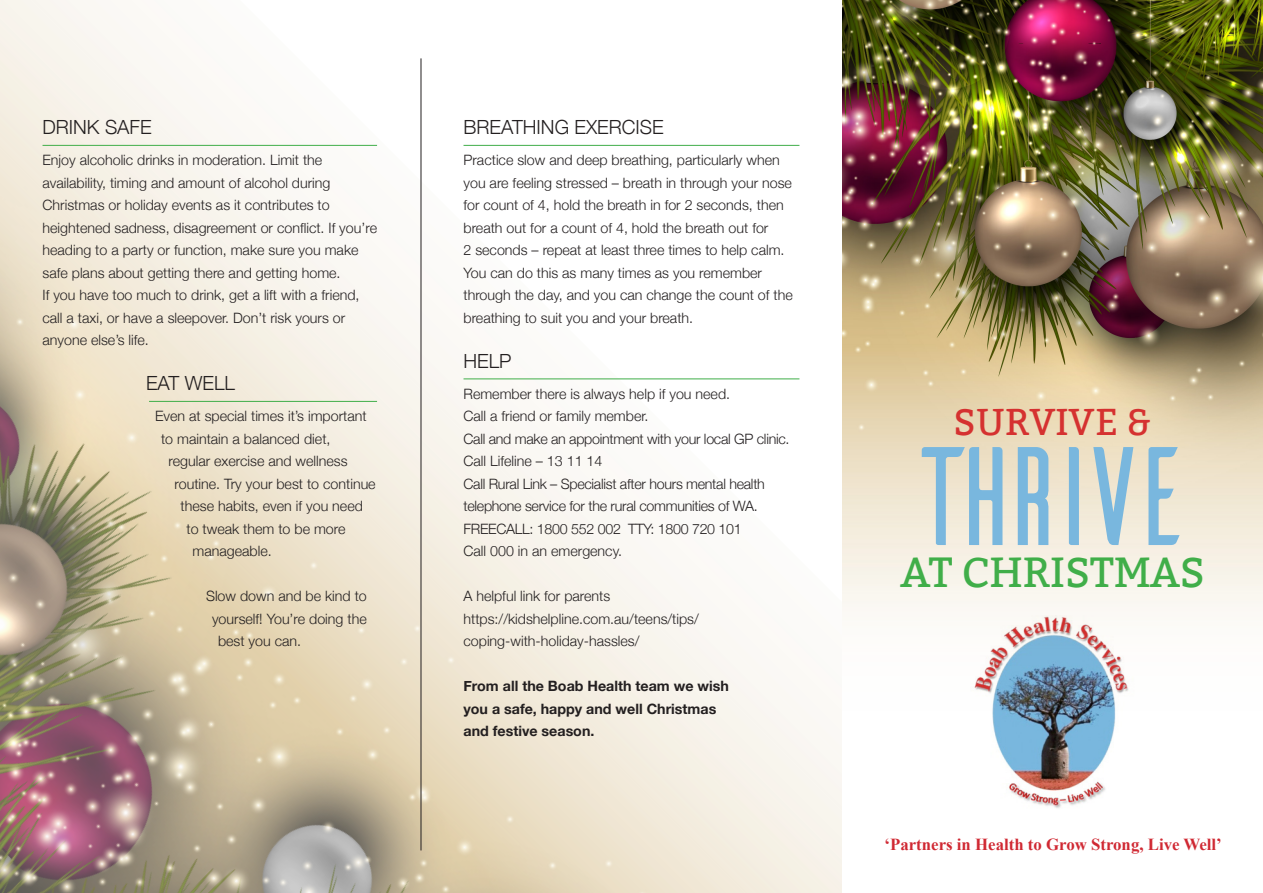
<style>
.page{position:relative;width:1263px;height:893px;background:#fff}
.page>*{position:absolute;margin:0;border:0;box-sizing:border-box;transform-origin:0 0}
.t1{font:139.95px "Ailerons";letter-spacing:-.26em;color:#79b7de}
.t2{font:42px "Bitter";color:#40ae49}
.t3{font:37.2px "Bitter";color:#d53130}
.t4{font:300 19.5px "Helvetica Neue";color:#231f20}
.Body{font:700 16.8px "Times New Roman";color:#d02933}
.Body-2{font:300 14.25px/22.5px "Helvetica Neue";color:#231f20}
.Body-3{font:300 14.25px/22.5px "Helvetica Neue";letter-spacing:-.02em;color:#231f20}
.Body-4{font:700 14.25px/22.5px "Helvetica Neue";color:#231f20}
</style>
<div class="page">
<img style="left:842px;top:0;width:421px;height:612px">
<img style="left:0;top:0;width:842px;height:893px">
<hr style="left:43px;top:145px;width:334px;height:1px;background:#40ae49">
<hr style="left:149px;top:401px;width:228px;height:1px;background:#40ae49">
<hr style="left:463px;top:145px;width:336px;height:1px;background:#40ae49">
<hr style="left:463px;top:378px;width:336px;height:1px;background:#40ae49">
<img style="left:974px;top:615px;width:155px;height:193px">
<hr style="left:421px;top:58px;width:1px;height:792px;background:#231f20">
<h1 class="t4" style="left:43px;top:112px;width:111px">DRINK SAFE</h1>
<p class="Body-2" style="left:43px;top:148px;width:336px">Enjoy alcoholic drinks in moderation. Limit the availability, timing and amount of alcohol during Christmas or holiday events as it contributes to heightened sadness, disagreement or conflict. If you’re heading to a party or function, make sure you make safe plans about getting there and getting home.<br>If you have too much to drink, get a lift with a friend, call a taxi, or have a sleepover. Don’t risk yours or anyone else’s life.</p>
<h1 class="t4" style="left:146px;top:368px;width:90px">EAT WELL</h1>
<p class="Body-2" style="left:155px;top:404px;width:213px">Even at special times it’s important</p>
<p class="Body-2" style="left:161px;top:427px;width:171px">to maintain a balanced diet,</p>
<p class="Body-2" style="left:169px;top:449px;width:180px">regular exercise and wellness</p>
<p class="Body-2" style="left:175px;top:472px;width:203px">routine. Try your best to continue</p>
<p class="Body-2" style="left:181px;top:494px;width:184px">these habits, even if you need</p>
<p class="Body-2" style="left:187px;top:517px;width:160px">to tweak them to be more</p>
<p class="Body-2" style="left:193px;top:539px;width:81px">manageable.</p>
<p class="Body-2" style="left:206px;top:584px;width:162px">Slow down and be kind to</p>
<p class="Body-2" style="left:212px;top:607px;width:156px">yourself! You’re doing the</p>
<p class="Body-2" style="left:218px;top:629px;width:85px">best you can.</p>
<h1 class="t4" style="left:463px;top:112px;width:202px">BREATHING EXERCISE</h1>
<p class="Body-2" style="left:463px;top:148px;width:331px">Practice slow and deep breathing, particularly when you are feeling stressed – breath in through your nose for count of 4, hold the breath in for 2 seconds, then breath out for a count of 4, hold the breath out for<br>2 seconds – repeat at least three times to help calm.<br>You can do this as many times as you remember through the day, and you can change the count of the breathing to suit you and your breath.</p>
<h1 class="t4" style="left:463px;top:345px;width:50px">HELP</h1>
<p class="Body-2" style="left:463px;top:382px;width:268px">Remember there is always help if you need.</p>
<p class="Body-2" style="left:463px;top:404px;width:187px">Call a friend or family member.</p>
<p class="Body-3" style="left:463px;top:427px;width:327px">Call and make an appointment with your local GP clinic.</p>
<p class="Body-2" style="left:463px;top:449px;width:140px">Call Lifeline – 13 11 14</p>
<p class="Body-3" style="left:463px;top:472px;width:303px">Call Rural Link – Specialist after hours mental health telephone service for the rural communities of WA.</p>
<p class="Body-3" style="left:463px;top:517px;width:280px">FREECALL: 1800 552 002 TTY: 1800 720 101</p>
<p class="Body-2" style="left:463px;top:539px;width:160px">Call 000 in an emergency.</p>
<p class="Body-2" style="left:463px;top:584px;width:237px">A helpful link for parents https://kidshelpline.com.au/teens/tips/ coping-with-holiday-hassles/</p>
<p class="Body-4" style="left:463px;top:675px;width:267px">From all the Boab Health team we wish you a safe, happy and well Christmas and festive season.</p>
<p class="t3" style="left:953px;top:401px;width:199px">SURVIVE &amp;</p>
<p class="t1" style="left:903px;top:430px;width:300px">THRIVE</p>
<p class="t2" style="left:900px;top:548px;width:306px">AT CHRISTMAS</p>
<p class="Body" style="left:884px;top:833px;width:339px">‘Partners in Health to Grow Strong, Live Well’</p>
</div>
